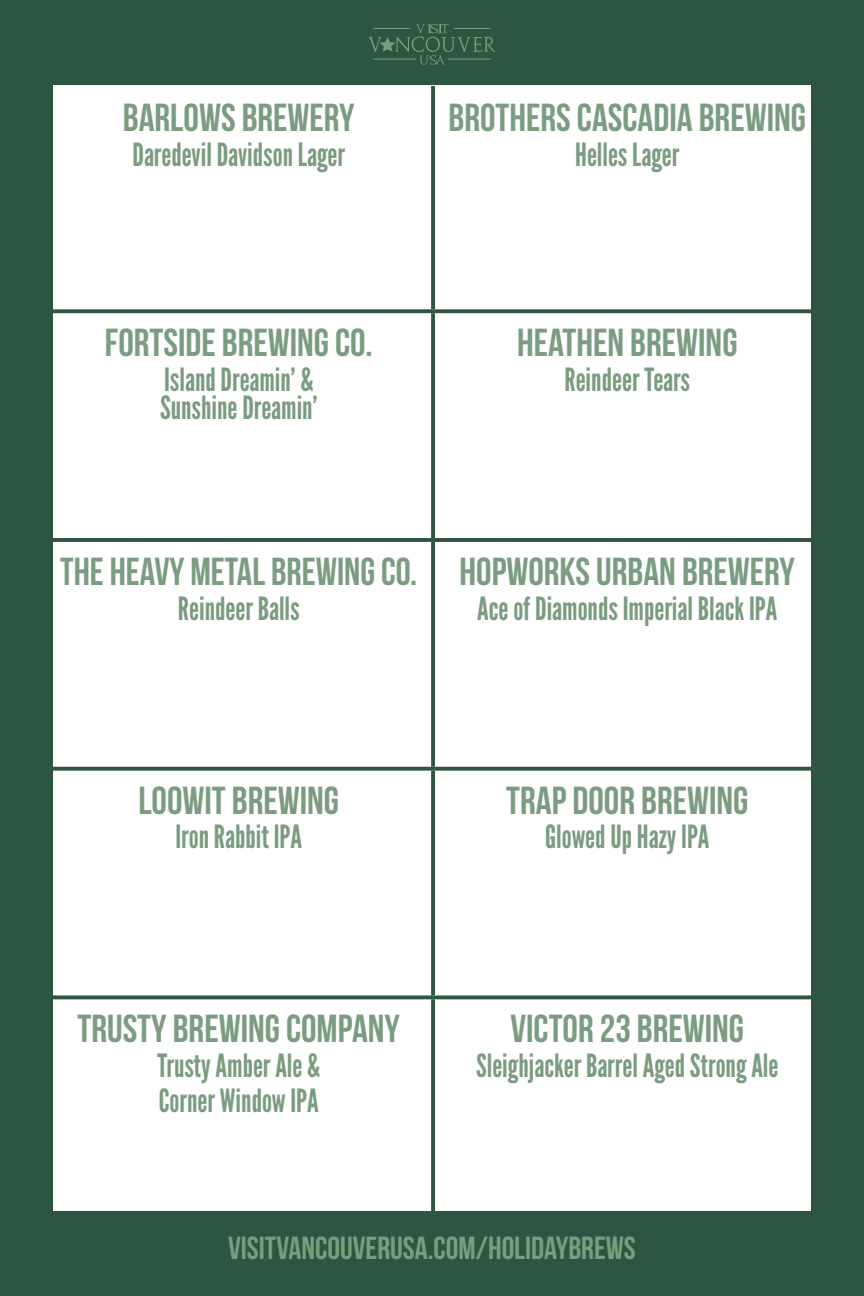
<style>
.page{position:relative;width:864px;height:1296px;background:#2d5541}
.page>*{position:absolute;margin:0;border:0;box-sizing:border-box;transform-origin:0 0}
.t1{font:39px "Bebas Neue";color:#7a9c7f}
.t2{font:32.1px/34.8px "League Gothic";color:#7a9c7f}
.t3{font:32.1px "Bebas Neue";color:#7a9c7f}
</style>
<div class="page">
<div style="left:53px;top:85px;width:757px;height:1126px;background:#fff"></div>
<svg style="left:368px;top:24px;width:128px;height:41px"></svg>
<hr style="left:373px;top:59px;width:43px;height:1px;background:#7a9c7f">
<hr style="left:448px;top:59px;width:43px;height:1px;background:#7a9c7f">
<hr style="left:373px;top:28px;width:37px;height:1px;background:#7a9c7f">
<hr style="left:453px;top:28px;width:38px;height:1px;background:#7a9c7f">
<svg style="left:431px;top:86px;width:4px;height:223px"></svg>
<svg style="left:431px;top:313px;width:4px;height:225px"></svg>
<svg style="left:431px;top:542px;width:4px;height:225px"></svg>
<svg style="left:431px;top:771px;width:4px;height:224px"></svg>
<svg style="left:431px;top:999px;width:4px;height:212px"></svg>
<svg style="left:53px;top:309px;width:380px;height:4px;background:#3d6250"></svg>
<svg style="left:433px;top:309px;width:378px;height:4px;background:#3d6250"></svg>
<svg style="left:53px;top:538px;width:380px;height:4px;background:#325945"></svg>
<hr style="left:433px;top:538px;width:378px;height:4px;background:#355b48">
<svg style="left:53px;top:767px;width:380px;height:4px;background:#3f6351"></svg>
<svg style="left:433px;top:767px;width:378px;height:4px;background:#3f6351"></svg>
<svg style="left:53px;top:995px;width:380px;height:4px;background:#456957"></svg>
<svg style="left:433px;top:995px;width:378px;height:4px;background:#456957"></svg>
<p class="t1" style="left:123px;top:96px;width:233px">BARLOWS BREWERY</p>
<p class="t2" style="left:132px;top:137px;width:214px">Daredevil Davidson Lager</p>
<p class="t1" style="left:449px;top:96px;width:359px">BROTHERS CASCADIA BREWING</p>
<p class="t2" style="left:575px;top:137px;width:106px">Helles Lager</p>
<p class="t1" style="left:105px;top:321px;width:269px">FORTSIDE BREWING CO.</p>
<p class="t2" style="left:164px;top:362px;width:151px">Island Dreamin’ &amp;</p>
<p class="t2" style="left:160px;top:391px;width:159px">Sunshine Dreamin’</p>
<p class="t1" style="left:517px;top:321px;width:222px">HEATHEN BREWING</p>
<p class="t2" style="left:565px;top:362px;width:127px">Reindeer Tears</p>
<p class="t1" style="left:60px;top:550px;width:359px">THE HEAVY METAL BREWING CO.</p>
<p class="t2" style="left:178px;top:591px;width:123px">Reindeer Balls</p>
<p class="t1" style="left:460px;top:550px;width:337px">HOPWORKS URBAN BREWERY</p>
<p class="t2" style="left:477px;top:591px;width:302px">Ace of Diamonds Imperial Black IPA</p>
<p class="t1" style="left:138px;top:779px;width:202px">LOOWIT BREWING</p>
<p class="t2" style="left:175px;top:820px;width:128px">Iron Rabbit IPA</p>
<p class="t1" style="left:78px;top:1007px;width:324px">TRUSTY BREWING COMPANY</p>
<p class="t2" style="left:157px;top:1049px;width:164px">Trusty Amber Ale &amp;<br>Corner Window IPA</p>
<p class="t1" style="left:506px;top:779px;width:244px">TRAP DOOR BREWING</p>
<p class="t2" style="left:545px;top:820px;width:166px">Glowed Up Hazy IPA</p>
<p class="t1" style="left:511px;top:1007px;width:235px">VICTOR 23 BREWING</p>
<p class="t2" style="left:476px;top:1049px;width:304px">Sleighjacker Barrel Aged Strong Ale</p>
<p class="t3" style="left:228px;top:1230px;width:409px">VISITVANCOUVERUSA.COM/HOLIDAYBREWS</p>
</div>
